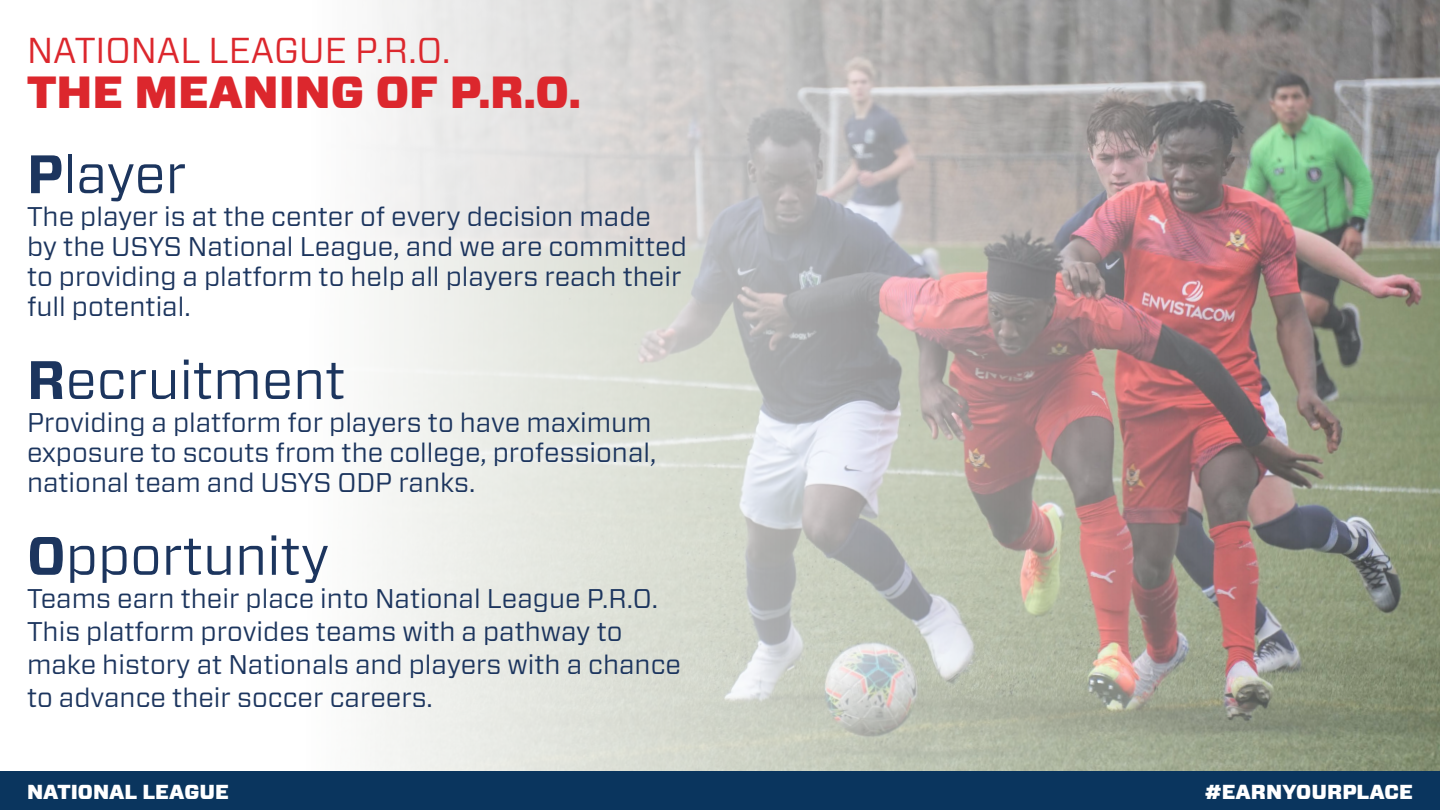
<style>
.page{position:relative;width:1440px;height:810px;background:#fff}
.page>*{position:absolute;margin:0;border:0;box-sizing:border-box;transform-origin:0 0}
.t1{font:54px "Forza";color:#1c355e}
.t2{font:900 45px "Forza";color:#dc272d}
.t3{font:36px "Forza";color:#dc272d}
.t4{font:27px/30px "Forza";color:#1c355e}
.t5{font:900 20.25px "Forza";color:#fff}
.s1{font-weight:700}
</style>
<div class="page">
<img style="left:370px;top:0;width:1070px;height:771px">
<div style="left:0;top:771px;width:1440px;height:39px;background:#0a355e"></div>
<p class="t3" style="left:27px;top:26px;width:425px">NATIONAL LEAGUE P.R.O.</p>
<p class="t2" style="left:27px;top:62px;width:555px">THE MEANING OF P.R.O.</p>
<p class="t1" style="left:27px;top:138px;width:161px"><span class="s1">P</span>layer</p>
<p class="t4" style="left:27px;top:201px;width:661px">The player is at the center of every decision made by the USYS National League, and we are committed to providing a platform to help all players reach their full potential.</p>
<p class="t1" style="left:27px;top:344px;width:320px"><span class="s1">R</span>ecruitment</p>
<p class="t4" style="left:27px;top:407px;width:631px">Providing a platform for players to have maximum exposure to scouts from the college, professional, national team and USYS ODP ranks.</p>
<p class="t1" style="left:27px;top:519px;width:304px"><span class="s1">O</span>pportunity</p>
<p class="t4" style="left:27px;top:582px;width:656px;line-height:33px">Teams earn their place into National League P.R.O.<br>This platform provides teams with a pathway to make history at Nationals and players with a chance to advance their soccer careers.</p>
<p class="t5" style="left:27px;top:779px;width:203px">NATIONAL LEAGUE</p>
<p class="t5" style="left:1205px;top:779px;width:210px">#EARNYOURPLACE</p>
</div>
